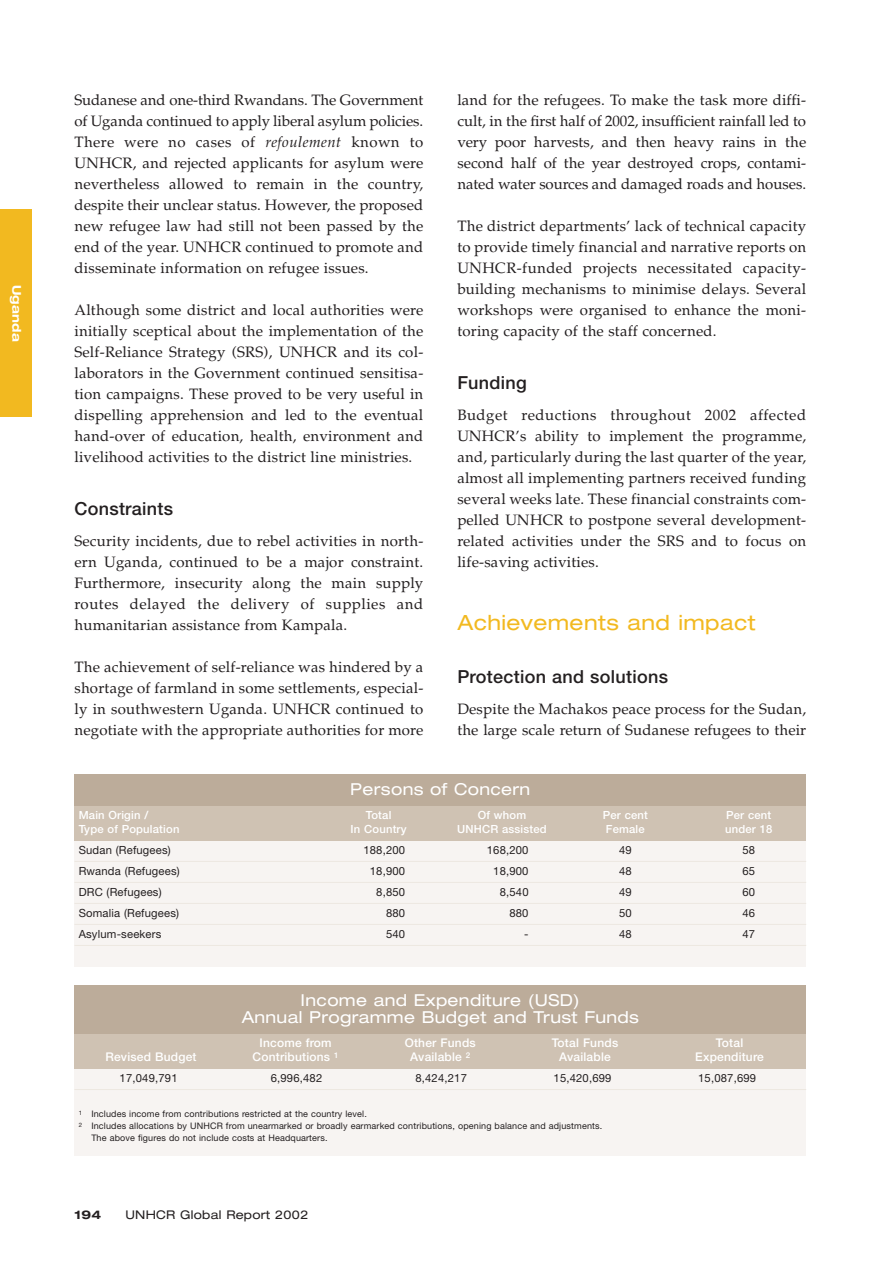
<style>
.page{position:relative;width:893px;height:1262px;background:#fff}
.page>*{position:absolute;margin:0;border:0;box-sizing:border-box;transform-origin:0 0}
.t1{font:expanded 21px "Helvetica Neue";letter-spacing:.02em;color:#f2b920}
.t2{font:500 18px "Helvetica Neue";letter-spacing:.015em;color:#231f20}
.t3{font:expanded 16.5px/17.2px "Helvetica Neue";letter-spacing:.02em;color:#fff;text-align:center}
.t4{font:15px/21px "Palatino";letter-spacing:.015em;color:#231f20;text-align:justify}
.t5{font:500 12px "Helvetica Neue";letter-spacing:.015em;color:#fff}
.t6{font:expanded 12px "Helvetica Neue";letter-spacing:.02em;color:#231f20}
.t7{font:700 expanded 12px "Helvetica Neue";letter-spacing:.025em;color:#fff}
.t8{font:700 expanded 12px "Helvetica Neue";color:#231f20}
.t9{font:11.25px "Helvetica Neue";letter-spacing:.015em;color:#231f20}
.t10{font:500 11.25px "Helvetica Neue";letter-spacing:.015em;color:#fff}
.t11{font:9px "Helvetica Neue";letter-spacing:.015em;color:#231f20}
.s1{font-style:italic}
</style>
<div class="page">
<div style="left:0;top:210px;width:32px;height:207px;background:#f2b920"></div>
<div style="left:74px;top:840px;width:732px;height:126px;background:#f7f4f2"></div>
<hr style="left:74px;top:861px;width:732px;height:1px;background:#ede8e1">
<hr style="left:74px;top:882px;width:732px;height:1px;background:#ede8e1">
<hr style="left:74px;top:903px;width:732px;height:1px;background:#ede8e1">
<hr style="left:74px;top:924px;width:732px;height:1px;background:#ede8e1">
<hr style="left:74px;top:945px;width:732px;height:1px;background:#ede8e1">
<div style="left:74px;top:774px;width:732px;height:32px;background:#bcac9a"></div>
<div style="left:74px;top:806px;width:732px;height:34px;background:#cfc2b3"></div>
<div style="left:74px;top:1068px;width:732px;height:87px;background:#f7f4f2"></div>
<hr style="left:74px;top:1089px;width:732px;height:1px;background:#ede8e1">
<div style="left:74px;top:985px;width:732px;height:49px;background:#bcac9a"></div>
<div style="left:74px;top:1034px;width:732px;height:34px;background:#cfc2b3"></div>
<p class="t7" style="left:21px;top:285px;width:59px;rotate:90deg">Uganda</p>
<p class="t4" style="left:74px;top:91px;width:350px">Sudanese and one-third Rwandans. The Government of Uganda continued to apply liberal asylum policies.<br>There were no cases of <span class="s1">refoulement</span> known to UNHCR, and rejected applicants for asylum were nevertheless allowed to remain in the country, despite their unclear status. However, the proposed new refugee law had still not been passed by the end of the year. UNHCR continued to promote and disseminate information on refugee issues.</p>
<p class="t4" style="left:74px;top:301px;width:350px">Although some district and local authorities were initially sceptical about the implementation of the Self-Reliance Strategy (SRS), UNHCR and its col&shy;laborators in the Government continued sensitisa&shy;tion campaigns. These proved to be very useful in dispelling apprehension and led to the eventual hand-over of education, health, environment and livelihood activities to the district line ministries.</p>
<p class="t2" style="left:74px;top:502px;width:100px">Constraints</p>
<p class="t4" style="left:74px;top:532px;width:350px">Security incidents, due to rebel activities in north&shy;ern Uganda, continued to be a major constraint.<br>Furthermore, insecurity along the main supply routes delayed the delivery of supplies and humanitarian assistance from Kampala.</p>
<p class="t4" style="left:74px;top:658px;width:350px">The achievement of self-reliance was hindered by a shortage of farmland in some settlements, especial&shy;ly in southwestern Uganda. UNHCR continued to negotiate with the appropriate authorities for more</p>
<p class="t4" style="left:457px;top:91px;width:350px">land for the refugees. To make the task more diffi&shy;cult, in the first half of 2002, insufficient rainfall led to very poor harvests, and then heavy rains in the second half of the year destroyed crops, contami&shy;nated water sources and damaged roads and houses.</p>
<p class="t4" style="left:457px;top:217px;width:350px">The district departments’ lack of technical capacity to provide timely financial and narrative reports on UNHCR-funded projects necessitated capacity&shy;building mechanisms to minimise delays. Several workshops were organised to enhance the moni&shy;toring capacity of the staff concerned.</p>
<p class="t2" style="left:457px;top:376px;width:71px">Funding</p>
<p class="t4" style="left:457px;top:406px;width:350px">Budget reductions throughout 2002 affected UNHCR’s ability to implement the programme, and, particularly during the last quarter of the year, almost all implementing partners received funding several weeks late. These financial constraints com&shy;pelled UNHCR to postpone several development&shy;related activities under the SRS and to focus on life-saving activities.</p>
<h1 class="t1" style="left:457px;top:615px;width:300px">Achievements and impact</h1>
<p class="t2" style="left:457px;top:670px;width:212px">Protection and solutions</p>
<p class="t4" style="left:457px;top:700px;width:350px">Despite the Machakos peace process for the Sudan, the large scale return of Sudanese refugees to their</p>
<p class="t3" style="left:350px;top:782px;width:181px">Persons of Concern</p>
<p class="t10" style="left:79px;top:811px;width:71px">Main Origin /</p>
<p class="t10" style="left:366px;top:811px;width:27px">Total</p>
<p class="t10" style="left:478px;top:811px;width:50px">Of whom</p>
<p class="t10" style="left:602px;top:811px;width:47px">Per cent</p>
<p class="t10" style="left:726px;top:811px;width:47px">Per cent</p>
<p class="t10" style="left:79px;top:824px;width:102px">Type of Population</p>
<p class="t10" style="left:350px;top:824px;width:57px">In Country</p>
<p class="t10" style="left:457px;top:824px;width:91px">UNHCR assisted</p>
<p class="t10" style="left:606px;top:824px;width:40px">Female</p>
<p class="t10" style="left:725px;top:824px;width:49px">under 18</p>
<p class="t9" style="left:79px;top:846px;width:94px">Sudan (Refugees)</p>
<p class="t9" style="left:363px;top:846px;width:43px">188,200</p>
<p class="t9" style="left:487px;top:846px;width:43px">168,200</p>
<p class="t9" style="left:619px;top:846px;width:14px">49</p>
<p class="t9" style="left:742px;top:846px;width:14px">58</p>
<p class="t9" style="left:79px;top:867px;width:102px">Rwanda (Refugees)</p>
<p class="t9" style="left:370px;top:867px;width:37px">18,900</p>
<p class="t9" style="left:493px;top:867px;width:37px">18,900</p>
<p class="t9" style="left:619px;top:867px;width:14px">48</p>
<p class="t9" style="left:742px;top:867px;width:14px">65</p>
<p class="t9" style="left:79px;top:888px;width:84px">DRC (Refugees)</p>
<p class="t9" style="left:376px;top:888px;width:30px">8,850</p>
<p class="t9" style="left:499px;top:888px;width:30px">8,540</p>
<p class="t9" style="left:619px;top:888px;width:14px">49</p>
<p class="t9" style="left:742px;top:888px;width:14px">60</p>
<p class="t9" style="left:79px;top:909px;width:102px">Somalia (Refugees)</p>
<p class="t9" style="left:386px;top:909px;width:21px">880</p>
<p class="t9" style="left:509px;top:909px;width:21px">880</p>
<p class="t9" style="left:619px;top:909px;width:14px">50</p>
<p class="t9" style="left:742px;top:909px;width:14px">46</p>
<p class="t9" style="left:79px;top:930px;width:84px">Asylum-seekers</p>
<p class="t9" style="left:386px;top:930px;width:21px">540</p>
<p class="t9" style="left:524px;top:930px;width:6px">-</p>
<p class="t9" style="left:619px;top:930px;width:14px">48</p>
<p class="t9" style="left:742px;top:930px;width:14px">47</p>
<p class="t3" style="left:242px;top:992px;width:398px">Income and Expenditure (USD)<br>Annual Programme Budget and Trust Funds</p>
<p class="t5" style="left:259px;top:1038px;width:74px">Income from</p>
<p class="t5" style="left:405px;top:1038px;width:73px">Other Funds</p>
<p class="t5" style="left:551px;top:1038px;width:68px">Total Funds</p>
<p class="t5" style="left:716px;top:1038px;width:29px">Total</p>
<p class="t5" style="left:105px;top:1052px;width:93px">Revised Budget</p>
<p class="t5" style="left:253px;top:1052px;width:87px">Contributions <sup>1</sup></p>
<p class="t5" style="left:410px;top:1052px;width:62px">Available <sup>2</sup></p>
<p class="t5" style="left:559px;top:1052px;width:53px">Available</p>
<p class="t5" style="left:695px;top:1052px;width:70px">Expenditure</p>
<p class="t9" style="left:120px;top:1074px;width:59px">17,049,791</p>
<p class="t9" style="left:271px;top:1074px;width:53px">6,996,482</p>
<p class="t9" style="left:415px;top:1074px;width:53px">8,424,217</p>
<p class="t9" style="left:553px;top:1074px;width:59px">15,420,699</p>
<p class="t9" style="left:698px;top:1074px;width:59px">15,087,699</p>
<p class="t11" style="left:79px;top:1110px;width:290px"><sup>1</sup> Includes income from contributions restricted at the country level.</p>
<p class="t11" style="left:79px;top:1122px;width:525px"><sup>2</sup> Includes allocations by UNHCR from unearmarked or broadly earmarked contributions, opening balance and adjustments.</p>
<p class="t11" style="left:91px;top:1134px;width:238px">The above figures do not include costs at Headquarters.</p>
<p class="t8" style="left:74px;top:1209px;width:28px">194</p>
<p class="t6" style="left:125px;top:1209px;width:185px">UNHCR Global Report 2002</p>
</div>
